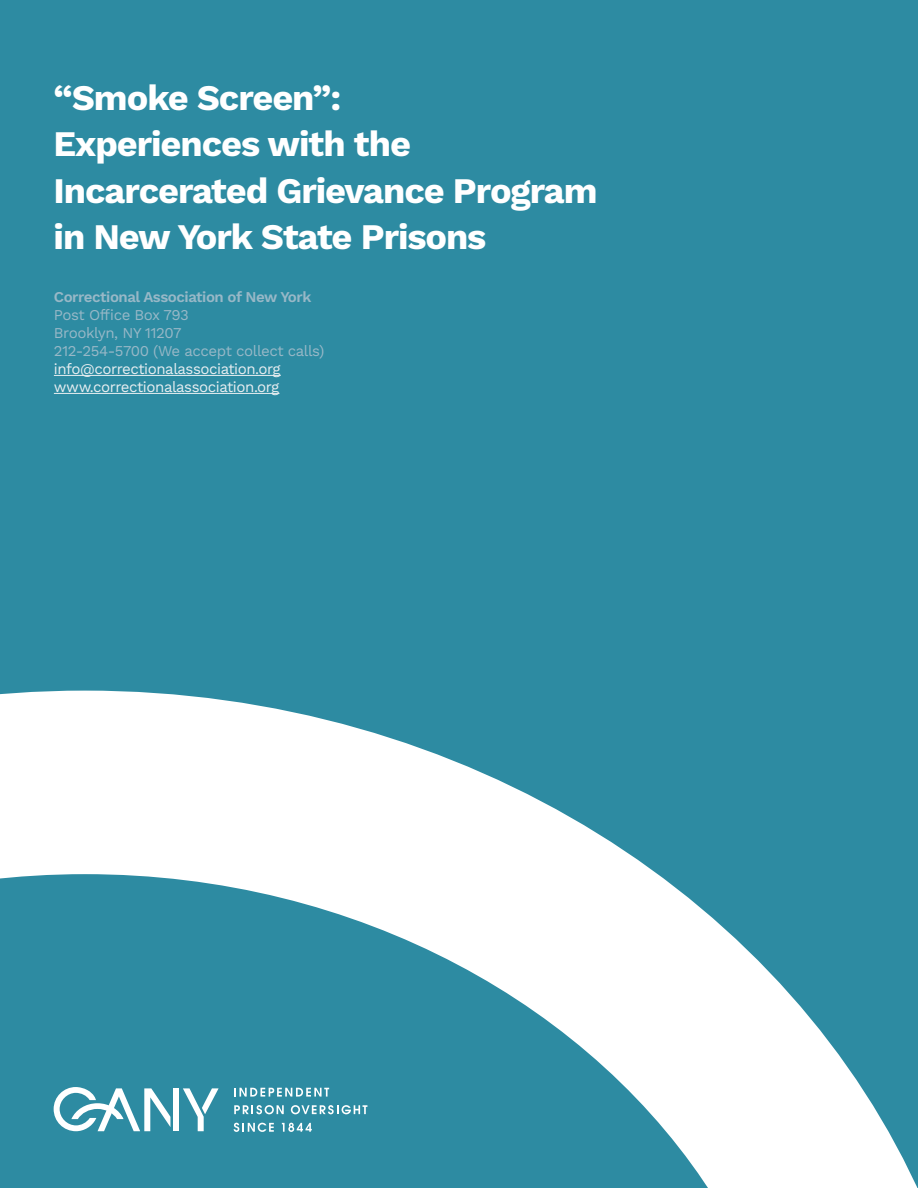
<style>
.page{position:relative;width:918px;height:1188px;background:#2d8ba2}
.page>*{position:absolute;margin:0;border:0;box-sizing:border-box;transform-origin:0 0}
.t1{font:700 36px/46.5px "Work Sans";letter-spacing:-.03em;color:#fff}
.t2{font:15px "Work Sans";letter-spacing:-.03em;color:#98b8c7}
.t3{font:15px "Work Sans";letter-spacing:-.03em;color:#e8eef1}
.t4{font:600 15px "Work Sans";letter-spacing:-.03em;color:#98b8c7}
</style>
<div class="page">
<svg style="left:0;top:691px;width:918px;height:497px"></svg>
<div style="left:173px;top:1088px;width:6px;height:43px;background:#fff"></div>
<svg style="left:183px;top:1088px;width:36px;height:43px"></svg>
<svg style="left:54px;top:1087px;width:116px;height:44px"></svg>
<svg style="left:234px;top:1088px;width:95px;height:9px"></svg>
<svg style="left:234px;top:1105px;width:50px;height:9px"></svg>
<svg style="left:291px;top:1105px;width:76px;height:9px"></svg>
<svg style="left:234px;top:1123px;width:40px;height:9px"></svg>
<svg style="left:282px;top:1123px;width:30px;height:9px"></svg>
<hr style="left:54px;top:375px;width:227px;height:1px;background:#e8eef1">
<hr style="left:54px;top:393px;width:225px;height:1px;background:#e8eef1">
<p class="t1" style="left:54px;top:76px;width:545px">“Smoke Screen”:<br>Experiences with the<br>Incarcerated Grievance Program in New York State Prisons</p>
<p class="t4" style="left:54px;top:288px;width:259px">Correctional Association of New York</p>
<p class="t2" style="left:54px;top:306px;width:137px">Post Office Box 793</p>
<p class="t2" style="left:54px;top:324px;width:129px">Brooklyn, NY 11207</p>
<p class="t2" style="left:54px;top:342px;width:272px">212-254-5700 (We accept collect calls)</p>
<p class="t3" style="left:54px;top:360px;width:228px">info@correctionalassociation.org</p>
<p class="t3" style="left:54px;top:378px;width:227px">www.correctionalassociation.org</p>
</div>
